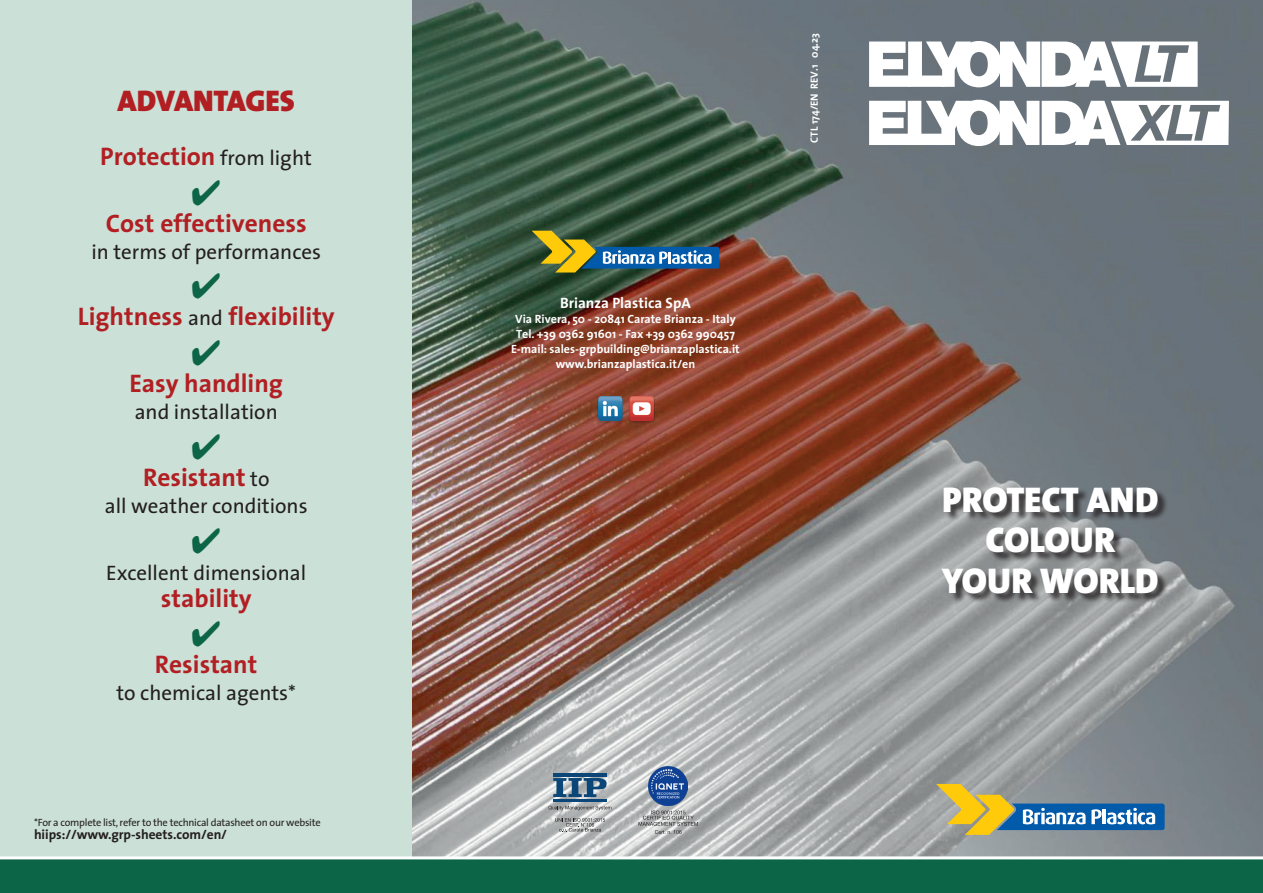
<style>
.page{position:relative;width:1263px;height:893px;background:#cbe0d7}
.page>*{position:absolute;margin:0;border:0;box-sizing:border-box;transform-origin:0 0}
.t1{font:900 36px "The Sans";color:#fff}
.t2{font:900 30px "The Sans";letter-spacing:-.01em;color:#b21f23}
.t3{font:700 25.5px "The Sans";color:#b21f23}
.t4{font:21px "The Sans";color:#231f20}
.t5{font:700 15px "The Sans";color:#fff}
.t6{font:700 13.5px "The Sans";letter-spacing:-.005em;color:#231f20}
.t7{font:700 12px "The Sans";color:#fff}
.t8{font:10.5px "The Sans";letter-spacing:-.025em;color:#231f20}
.t9{font:700 10.5px "The Sans";color:#fff}
.s1{font-weight:400;font-size:21px;color:#231f20}
</style>
<div class="page">
<img style="left:412px;top:0;width:851px;height:856px">
<div style="left:0;top:859px;width:1263px;height:34px;background:#0c6547"></div>
<hr style="left:0;top:856px;width:1263px;height:3px;background:#fff">
<div style="left:944px;top:488px;width:224px;height:115px;background:#231f20;opacity:.75"></div>
<svg style="left:936px;top:784px;width:228px;height:51px;background:#85978e"></svg>
<svg style="left:532px;top:231px;width:187px;height:41px;background:#5b7561"></svg>
<img style="left:594px;top:394px;width:63px;height:30px">
<svg style="left:869px;top:100px;width:360px;height:46px;background:#d2d5d8"></svg>
<svg style="left:869px;top:41px;width:329px;height:46px;background:#d6d9db"></svg>
<svg style="left:553px;top:778px;width:54px;height:19px"></svg>
<hr style="left:553px;top:773px;width:54px;height:3px;background:#0a4678">
<hr style="left:553px;top:799px;width:54px;height:3px;background:#0a4678">
<svg style="left:638px;top:811px;width:60px;height:23px"></svg>
<img style="left:649px;top:766px;width:39px;height:40px">
<svg style="left:548px;top:806px;width:63px;height:4px"></svg>
<svg style="left:555px;top:818px;width:50px;height:14px"></svg>
<p class="t2" style="left:118px;top:75px;width:179px">ADVANTAGES</p>
<p class="t3" style="left:100px;top:135px;width:213px">Protection <span class="s1">from light</span></p>
<p class="t3" style="left:106px;top:202px;width:203px">Cost effectiveness</p>
<p class="t4" style="left:91px;top:234px;width:231px">in terms of performances</p>
<p class="t3" style="left:78px;top:295px;width:258px">Lightness <span class="s1">and</span> flexibility</p>
<p class="t3" style="left:129px;top:362px;width:155px">Easy handling</p>
<p class="t4" style="left:135px;top:394px;width:145px">and installation</p>
<p class="t3" style="left:143px;top:456px;width:128px">Resistant <span class="s1">to</span></p>
<p class="t4" style="left:105px;top:488px;width:204px">all weather conditions</p>
<p class="t4" style="left:106px;top:555px;width:201px">Excellent dimensional</p>
<p class="t3" style="left:161px;top:577px;width:92px">stability</p>
<p class="t3" style="left:155px;top:643px;width:104px">Resistant</p>
<p class="t4" style="left:116px;top:676px;width:181px">to chemical agents*</p>
<p class="t8" style="left:34px;top:813px;width:288px">*For a complete list, refer to the technical datasheet on our website</p>
<p class="t6" style="left:34px;top:823px;width:195px">hiips://www.grp-sheets.com/en/</p>
<p class="t5" style="left:560px;top:291px;width:132px">Brianza Plastica SpA</p>
<p class="t7" style="left:515px;top:309px;width:222px">Via Rivera, 50 - 20841 Carate Brianza - Italy</p>
<p class="t7" style="left:516px;top:324px;width:220px">Tel. +39 0362 91601 - Fax +39 0362 990457</p>
<p class="t7" style="left:511px;top:339px;width:230px">E-mail: sales-grpbuilding@brianzaplastica.it</p>
<p class="t7" style="left:556px;top:354px;width:141px">www.brianzaplastica.it/en</p>
<p class="t9" style="left:805px;top:143px;width:111px;rotate:-90deg">CTL 174/EN REV.1 04.23</p>
<p class="t1" style="left:942px;top:469px;width:218px">PROTECT AND</p>
<p class="t1" style="left:986px;top:509px;width:131px">COLOUR</p>
<p class="t1" style="left:942px;top:550px;width:218px">YOUR WORLD</p>
</div>
